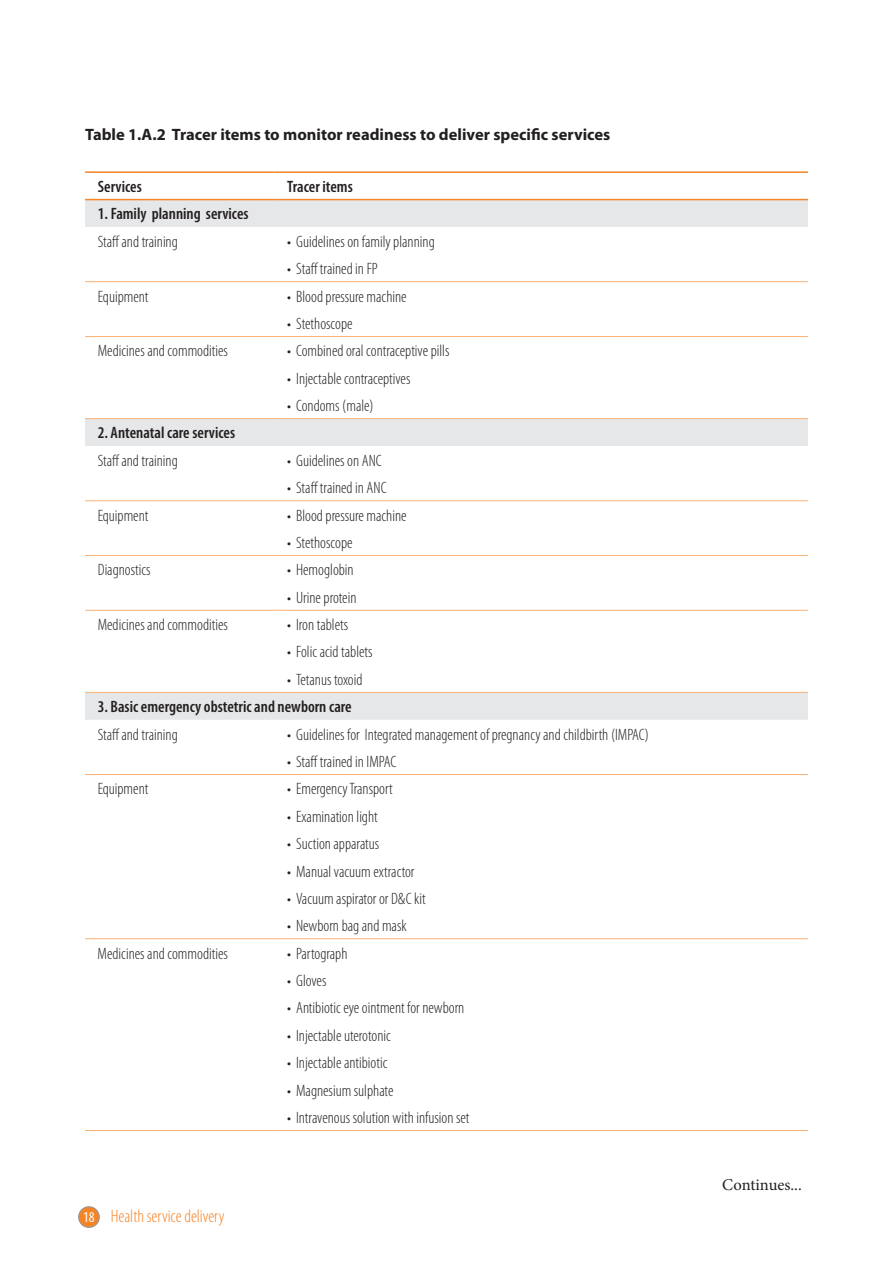
<style>
.page{position:relative;width:893px;height:1263px;background:#fff}
.page>*{position:absolute;margin:0;border:0;box-sizing:border-box;transform-origin:0 0}
.t1{font:300 condensed 18px "Myriad Pro";color:#f58427}
.Table-body-bullet{font:300 condensed 16.5px "Myriad Pro";color:#231f20}
.Table-body{font:300 condensed 16.5px "Myriad Pro";color:#231f20}
.Table-body-stronger{font:600 condensed 16.5px "Myriad Pro";color:#231f20}
.Table-head{font:700 16.5px "Myriad Pro";color:#231f20}
.Body-half-sp-aft{font:16.5px "Minion Pro";color:#231f20}
.s1{font-weight:400;font-size:15px;color:#fff}
</style>
<div class="page">
<div style="left:79px;top:1207px;width:20px;height:20px;background:#f58427;border-radius:50%"></div>
<div style="left:78px;top:1206px;width:22px;height:22px;border:1px solid #939598;border-radius:50%"></div>
<svg style="left:85px;top:200px;width:723px;height:520px"></svg>
<hr style="left:85px;top:171px;width:189px;height:2px;background:#f58427">
<hr style="left:274px;top:171px;width:534px;height:2px;background:#f58427">
<hr style="left:85px;top:199px;width:189px;height:1px;background:#f58427">
<hr style="left:274px;top:199px;width:534px;height:1px;background:#f58427">
<hr style="left:85px;top:281px;width:189px;height:1px;background:#fab175">
<hr style="left:274px;top:281px;width:534px;height:1px;background:#fab175">
<hr style="left:85px;top:336px;width:189px;height:1px;background:#fab175">
<hr style="left:274px;top:336px;width:534px;height:1px;background:#fab175">
<hr style="left:85px;top:418px;width:189px;height:1px;background:#fab175">
<hr style="left:274px;top:418px;width:534px;height:1px;background:#fab175">
<hr style="left:85px;top:500px;width:189px;height:1px;background:#fab175">
<hr style="left:274px;top:500px;width:534px;height:1px;background:#fab175">
<hr style="left:85px;top:555px;width:189px;height:1px;background:#fab175">
<hr style="left:274px;top:555px;width:534px;height:1px;background:#fab175">
<hr style="left:85px;top:610px;width:189px;height:1px;background:#fab175">
<hr style="left:274px;top:610px;width:534px;height:1px;background:#fab175">
<hr style="left:85px;top:692px;width:189px;height:1px;background:#fab175">
<hr style="left:274px;top:692px;width:534px;height:1px;background:#fab175">
<hr style="left:85px;top:774px;width:189px;height:1px;background:#fab175">
<hr style="left:274px;top:774px;width:534px;height:1px;background:#fab175">
<hr style="left:85px;top:938px;width:189px;height:1px;background:#fab175">
<hr style="left:274px;top:938px;width:534px;height:1px;background:#fab175">
<hr style="left:85px;top:1130px;width:189px;height:1px;background:#fab175">
<hr style="left:274px;top:1130px;width:534px;height:1px;background:#fab175">
<p class="Table-head" style="left:85px;top:124px;width:527px">Table 1.A.2 Tracer items to monitor readiness to deliver specific services</p>
<p class="Table-body-stronger" style="left:98px;top:176px;width:46px">Services</p>
<p class="Table-body-stronger" style="left:287px;top:176px;width:67px">Tracer items</p>
<p class="Table-body-stronger" style="left:98px;top:204px;width:152px">1. Family planning services</p>
<p class="Table-body" style="left:98px;top:232px;width:82px">Staff and training</p>
<p class="Table-body-bullet" style="left:287px;top:232px;width:149px">• Guidelines on family planning</p>
<p class="Table-body-bullet" style="left:287px;top:259px;width:92px">• Staff trained in FP</p>
<p class="Table-body" style="left:98px;top:286px;width:52px">Equipment</p>
<p class="Table-body-bullet" style="left:287px;top:286px;width:121px">• Blood pressure machine</p>
<p class="Table-body-bullet" style="left:287px;top:314px;width:67px">• Stethoscope</p>
<p class="Table-body" style="left:98px;top:341px;width:132px">Medicines and commodities</p>
<p class="Table-body-bullet" style="left:287px;top:341px;width:164px">• Combined oral contraceptive pills</p>
<p class="Table-body-bullet" style="left:287px;top:368px;width:125px">• Injectable contraceptives</p>
<p class="Table-body-bullet" style="left:287px;top:396px;width:88px">• Condoms (male)</p>
<p class="Table-body-stronger" style="left:98px;top:423px;width:139px">2. Antenatal care services</p>
<p class="Table-body" style="left:98px;top:451px;width:82px">Staff and training</p>
<p class="Table-body-bullet" style="left:287px;top:451px;width:96px">• Guidelines on ANC</p>
<p class="Table-body-bullet" style="left:287px;top:478px;width:101px">• Staff trained in ANC</p>
<p class="Table-body" style="left:98px;top:505px;width:52px">Equipment</p>
<p class="Table-body-bullet" style="left:287px;top:505px;width:121px">• Blood pressure machine</p>
<p class="Table-body-bullet" style="left:287px;top:533px;width:67px">• Stethoscope</p>
<p class="Table-body" style="left:98px;top:560px;width:54px">Diagnostics</p>
<p class="Table-body-bullet" style="left:287px;top:560px;width:68px">• Hemoglobin</p>
<p class="Table-body-bullet" style="left:287px;top:587px;width:71px">• Urine protein</p>
<p class="Table-body" style="left:98px;top:615px;width:132px">Medicines and commodities</p>
<p class="Table-body-bullet" style="left:287px;top:615px;width:63px">• Iron tablets</p>
<p class="Table-body-bullet" style="left:287px;top:642px;width:87px">• Folic acid tablets</p>
<p class="Table-body-bullet" style="left:287px;top:670px;width:77px">• Tetanus toxoid</p>
<p class="Table-body-stronger" style="left:98px;top:697px;width:256px">3. Basic emergency obstetric and newborn care</p>
<p class="Table-body" style="left:98px;top:724px;width:82px">Staff and training</p>
<p class="Table-body-bullet" style="left:287px;top:724px;width:363px">• Guidelines for Integrated management of pregnancy and childbirth (IMPAC)</p>
<p class="Table-body-bullet" style="left:287px;top:752px;width:111px">• Staff trained in IMPAC</p>
<p class="Table-body" style="left:98px;top:779px;width:52px">Equipment</p>
<p class="Table-body-bullet" style="left:287px;top:779px;width:107px">• Emergency Transport</p>
<p class="Table-body-bullet" style="left:287px;top:806px;width:92px">• Examination light</p>
<p class="Table-body-bullet" style="left:287px;top:834px;width:94px">• Suction apparatus</p>
<p class="Table-body-bullet" style="left:287px;top:861px;width:129px">• Manual vacuum extractor</p>
<p class="Table-body-bullet" style="left:287px;top:889px;width:140px">• Vacuum aspirator or D&amp;C kit</p>
<p class="Table-body-bullet" style="left:287px;top:916px;width:121px">• Newborn bag and mask</p>
<p class="Table-body" style="left:98px;top:943px;width:132px">Medicines and commodities</p>
<p class="Table-body-bullet" style="left:287px;top:943px;width:62px">• Partograph</p>
<p class="Table-body-bullet" style="left:287px;top:971px;width:41px">• Gloves</p>
<p class="Table-body-bullet" style="left:287px;top:998px;width:179px">• Antibiotic eye ointment for newborn</p>
<p class="Table-body-bullet" style="left:287px;top:1025px;width:105px">• Injectable uterotonic</p>
<p class="Table-body-bullet" style="left:287px;top:1053px;width:102px">• Injectable antibiotic</p>
<p class="Table-body-bullet" style="left:287px;top:1080px;width:108px">• Magnesium sulphate</p>
<p class="Table-body-bullet" style="left:287px;top:1108px;width:184px">• Intravenous solution with infusion set</p>
<p class="t1" style="left:83px;top:1206px;width:143px"><span class="s1">18</span> Health service delivery</p>
<p class="Body-half-sp-aft" style="left:722px;top:1173px;width:81px">Continues...</p>
</div>
